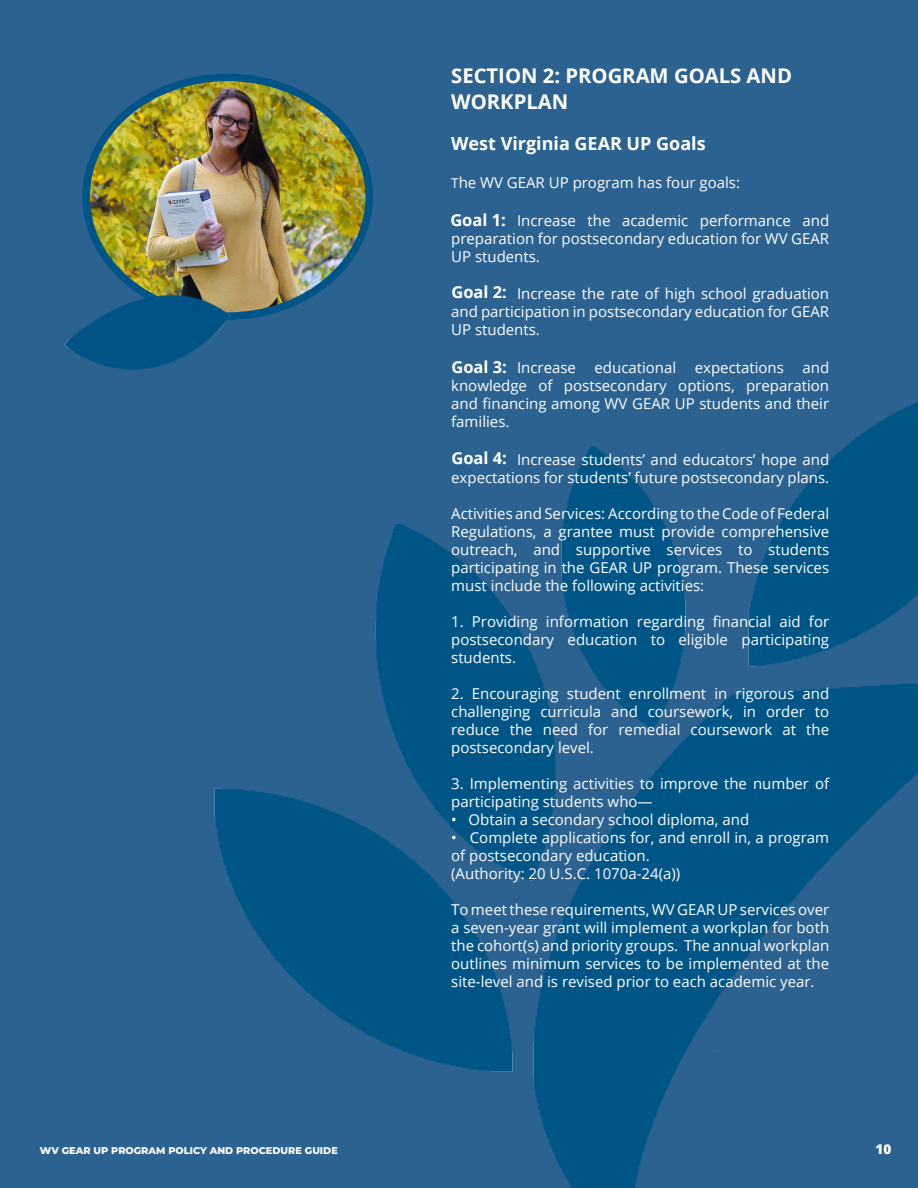
<style>
.page{position:relative;width:918px;height:1188px;background:#fff}
.page>*{position:absolute;margin:0;border:0;box-sizing:border-box;transform-origin:0 0}
.Subheading{font:700 20.25px/25.2px "Open Sans";color:#fff}
.Subheading-2{font:700 18px "Open Sans";color:#fff}
.Subheading-3{font:700 16.5px "Open Sans";color:#fff}
.Subheading-4{font:15px/18px "Open Sans";color:#fff;text-align:justify}
.Heading{font:800 13.5px "Open Sans";color:#fff}
.Heading-2{font:800 9.75px "Montserrat";color:#fff}
.s1{font-size:13.5px}
</style>
<div class="page">
<div style="left:0;top:0;width:918px;height:344px;background:#2b6290"></div>
<img style="left:0;top:344px;width:918px;height:844px">
<svg style="left:689px;top:847px;width:207px;height:276px;fill:#2b6290"></svg>
<div style="left:687px;top:1083px;width:57px;height:59px;background:#2b6290"></div>
<div style="left:326px;top:1082px;width:196px;height:106px;background:#2b6290"></div>
<img style="left:86px;top:77px;width:283px;height:239px">
<div style="left:82px;top:74px;width:291px;height:246px;border:8px solid #015487;border-radius:50%"></div>
<img style="left:0;top:217px;width:250px;height:270px">
<p class="Heading-2" style="left:40px;top:1144px;width:299px">WV GEAR UP PROGRAM POLICY AND PROCEDURE GUIDE</p>
<p class="Subheading" style="left:451px;top:63px;width:342px">SECTION 2: PROGRAM GOALS AND<br>WORKPLAN</p>
<p class="Subheading-2" style="left:451px;top:131px;width:256px">West Virginia GEAR UP Goals</p>
<p class="Subheading-4" style="left:451px;top:173px;width:290px"><span class="s1">T</span>he WV GEAR UP program has four goals:</p>
<p class="Subheading-4" style="left:451px;top:211px;width:380px;text-indent:66px">Increase the academic performance and preparation for postsecondary education for WV GEAR UP students.</p>
<p class="Subheading-4" style="left:451px;top:284px;width:379px;text-indent:66px">Increase the rate of high school graduation and participation in postsecondary education for GEAR UP students.</p>
<p class="Subheading-4" style="left:451px;top:358px;width:380px;text-indent:66px">Increase educational expectations and knowledge of postsecondary options, preparation and financing among WV GEAR UP students and their families.</p>
<p class="Subheading-4" style="left:451px;top:450px;width:380px;text-align:right">Increase students’ and educators’ hope and expectations for students’ future postsecondary plans.</p>
<p class="Subheading-4" style="left:451px;top:504px;width:380px">Activities and Services: According to the Code of Federal Regulations, a grantee must provide comprehensive outreach, and supportive services to students participating in the GEAR UP program. These services must include the following activities:</p>
<p class="Subheading-4" style="left:451px;top:612px;width:380px">1. Providing information regarding financial aid for postsecondary education to eligible participating students.</p>
<p class="Subheading-4" style="left:451px;top:684px;width:380px">2. Encouraging student enrollment in rigorous and challenging curricula and coursework, in order to reduce the need for remedial coursework at the postsecondary level.</p>
<p class="Subheading-4" style="left:451px;top:774px;width:380px">3. Implementing activities to improve the number of participating students who—</p>
<p class="Subheading-4" style="left:451px;top:810px;width:300px">• Obtain a secondary school diploma, and</p>
<p class="Subheading-4" style="left:451px;top:828px;width:379px">• Complete applications for, and enroll in, a program of postsecondary education.</p>
<p class="Subheading-4" style="left:451px;top:864px;width:231px">(Authority: 20 U.S.C. 1070a-24(a))</p>
<p class="Subheading-4" style="left:451px;top:900px;width:380px">To meet these requirements, WV GEAR UP services over a seven-year grant will implement a workplan for both the cohort(s) and priority groups. The annual workplan outlines minimum services to be implemented at the site-level and is revised prior to each academic year.</p>
<p class="Subheading-3" style="left:450px;top:209px;width:57px">Goal 1:</p>
<p class="Subheading-3" style="left:451px;top:281px;width:57px">Goal 2:</p>
<p class="Subheading-3" style="left:451px;top:356px;width:57px">Goal 3:</p>
<p class="Subheading-3" style="left:451px;top:447px;width:57px">Goal 4:</p>
<p class="Heading" style="left:876px;top:1138px;width:17px">10</p>
</div>
